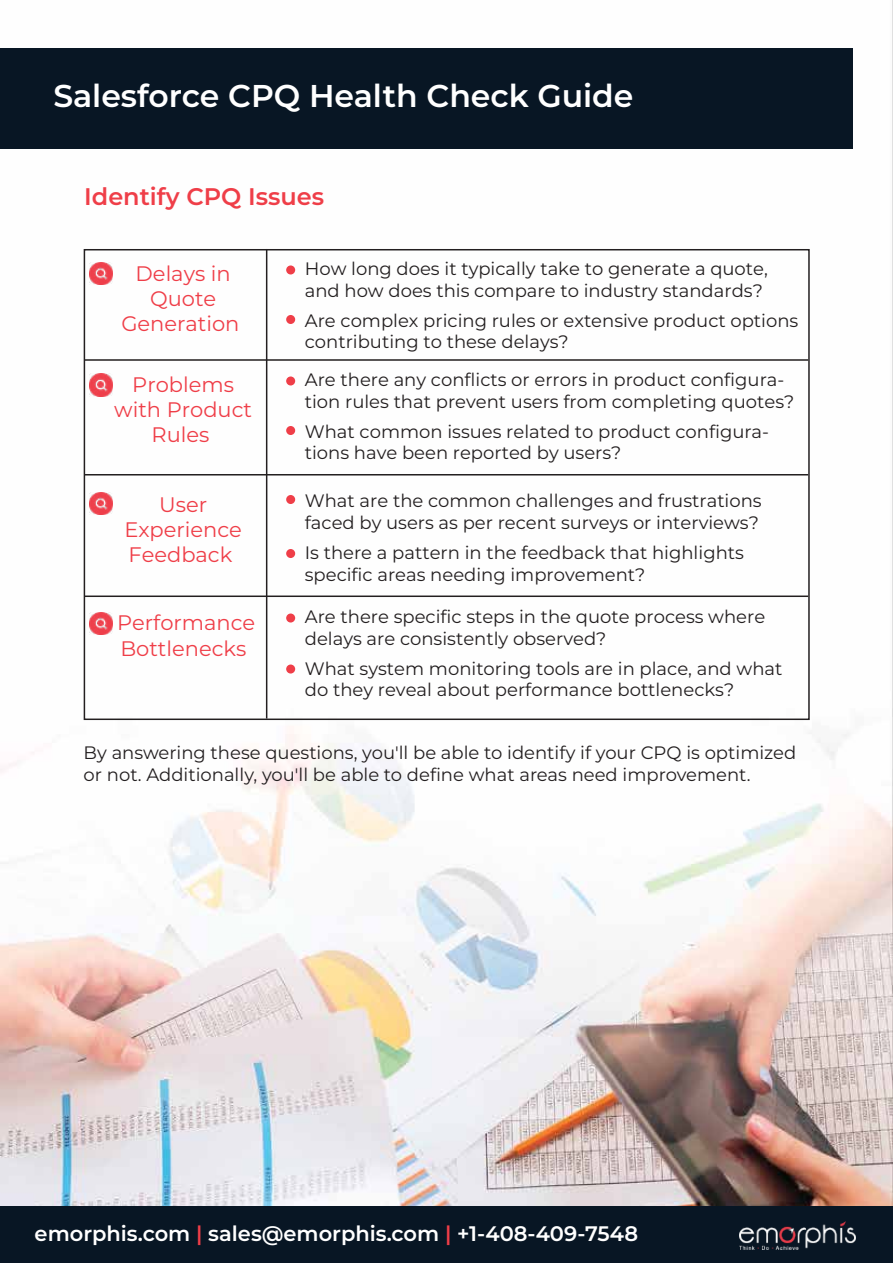
<style>
.page{position:relative;width:893px;height:1263px;background:#fff}
.page>*{position:absolute;margin:0;border:0;box-sizing:border-box;transform-origin:0 0}
.t1{font:600 31.5px "Montserrat";color:#fff}
.t2{font:600 24px "Montserrat";color:#ef3e48}
.t3{font:21px/25.2px "Montserrat";color:#ef3e48;text-align:center}
.t4{font:600 21px "Montserrat";color:#fff}
.t5{font:18px/21.6px "Montserrat";color:#231f20}
.s1{color:#ef3e48}
</style>
<div class="page">
<img style="left:0;top:0;width:893px;height:1207px">
<div style="left:0;top:48px;width:852px;height:100px;background:#081624"></div>
<div style="left:0;top:1207px;width:893px;height:56px;background:#081624"></div>
<img style="left:739px;top:1221px;width:116px;height:28px">
<div style="left:84px;top:249px;width:726px;height:471px;border:2px solid #231f20"></div>
<div style="left:286px;top:265px;width:9px;height:9px;background:#ef3e48;border-radius:50%"></div>
<div style="left:286px;top:315px;width:9px;height:9px;background:#ef3e48;border-radius:50%"></div>
<div style="left:286px;top:376px;width:9px;height:9px;background:#ef3e48;border-radius:50%"></div>
<div style="left:286px;top:426px;width:9px;height:9px;background:#ef3e48;border-radius:50%"></div>
<div style="left:286px;top:613px;width:9px;height:9px;background:#ef3e48;border-radius:50%"></div>
<div style="left:286px;top:664px;width:9px;height:9px;background:#ef3e48;border-radius:50%"></div>
<div style="left:286px;top:495px;width:9px;height:9px;background:#ef3e48;border-radius:50%"></div>
<div style="left:286px;top:549px;width:9px;height:9px;background:#ef3e48;border-radius:50%"></div>
<hr style="left:84px;top:359px;width:724px;height:2px;background:#231f20">
<hr style="left:84px;top:474px;width:724px;height:1px;background:#231f20">
<hr style="left:84px;top:595px;width:724px;height:2px;background:#231f20">
<img style="left:90px;top:262px;width:22px;height:23px">
<img style="left:90px;top:373px;width:22px;height:23px">
<img style="left:90px;top:492px;width:22px;height:22px">
<img style="left:90px;top:612px;width:22px;height:22px">
<hr style="left:266px;top:249px;width:1px;height:469px;background:#231f20">
<h1 class="t1" style="left:53px;top:74px;width:582px">Salesforce CPQ Health Check Guide</h1>
<h2 class="t2" style="left:84px;top:179px;width:241px">Identify CPQ Issues</h2>
<p class="t3" style="left:121px;top:260px;width:120px">Delays in<br>Quote<br>Generation</p>
<p class="t5" style="left:305px;top:257px;width:465px">How long does it typically take to generate a quote, and how does this compare to industry standards?</p>
<p class="t5" style="left:305px;top:309px;width:495px">Are complex pricing rules or extensive product options contributing to these delays?</p>
<p class="t3" style="left:114px;top:371px;width:139px">Problems with Product<br>Rules</p>
<p class="t5" style="left:305px;top:368px;width:491px">Are there any conflicts or errors in product configura&shy;tion rules that prevent users from completing quotes?</p>
<p class="t5" style="left:305px;top:420px;width:466px">What common issues related to product configura&shy;tions have been reported by users?</p>
<p class="t3" style="left:124px;top:491px;width:119px">User<br>Experience<br>Feedback</p>
<p class="t5" style="left:305px;top:490px;width:458px">What are the common challenges and frustrations faced by users as per recent surveys or interviews?</p>
<p class="t5" style="left:305px;top:541px;width:441px">Is there a pattern in the feedback that highlights specific areas needing improvement?</p>
<p class="t3" style="left:117px;top:610px;width:140px;text-align:left">Performance<br>Bottlenecks</p>
<p class="t5" style="left:305px;top:605px;width:462px">Are there specific steps in the quote process where delays are consistently observed?</p>
<p class="t5" style="left:305px;top:657px;width:479px">What system monitoring tools are in place, and what do they reveal about performance bottlenecks?</p>
<p class="t5" style="left:84px;top:741px;width:714px">By answering these questions, you'll be able to identify if your CPQ is optimized or not. Additionally, you'll be able to define what areas need improvement.</p>
<p class="t4" style="left:35px;top:1219px;width:605px">emorphis.com <span class="s1">|</span> sales@emorphis.com <span class="s1">|</span> +1-408-409-7548</p>
</div>
